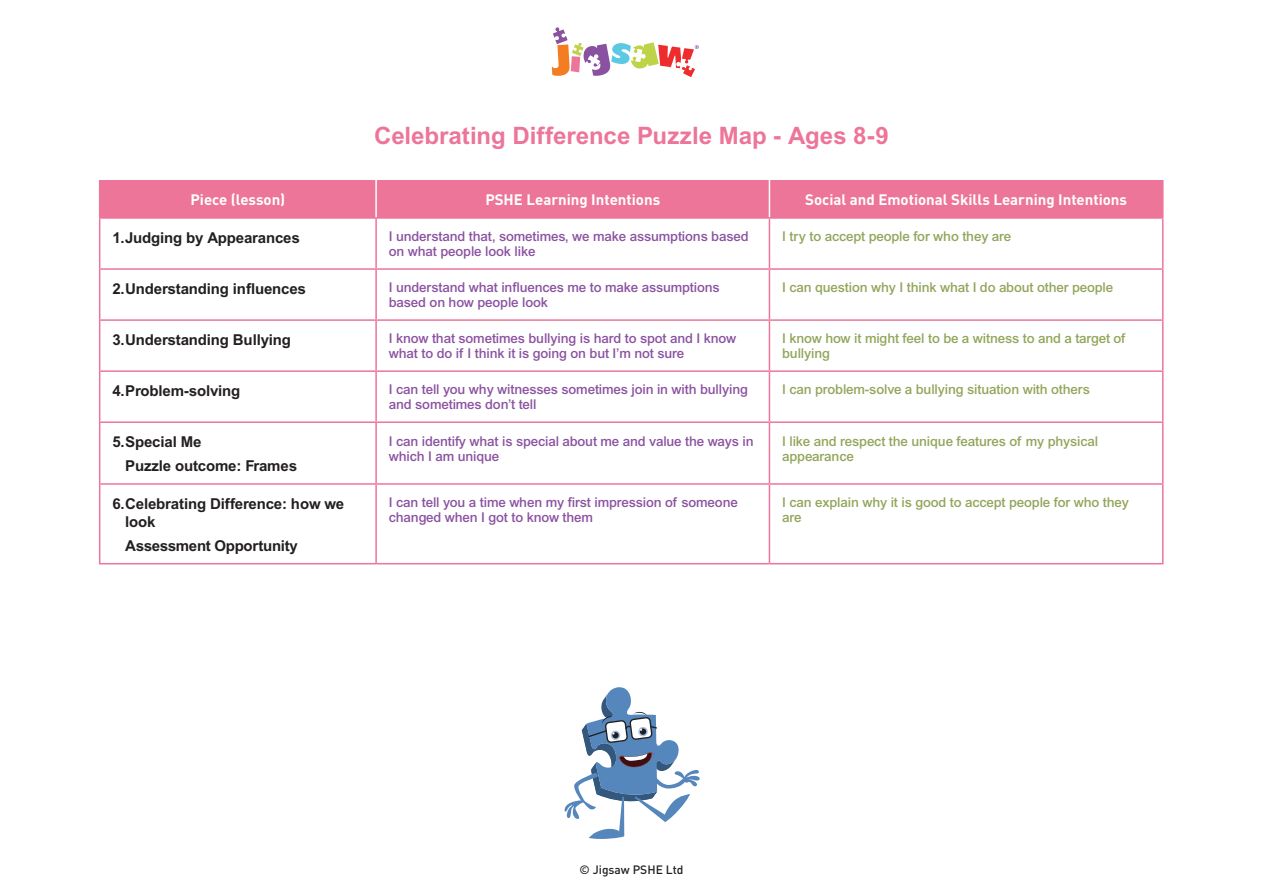
<style>
.page{position:relative;width:1263px;height:893px;background:#fff}
.page>*{position:absolute;margin:0;border:0;box-sizing:border-box;transform-origin:0 0}
.t1{font:700 24px "Arial";color:#ed759a}
.t2{font:700 15px/18px "Arial";letter-spacing:-.01em;color:#231f20}
.t3{font:700 15px "DIN";color:#fff}
.t4{font:500 13.5px/15px "Arial";letter-spacing:-.01em;color:#8a52a0}
.t5{font:500 13.5px/15px "Arial";letter-spacing:-.01em;color:#92a55b}
.t6{font:500 12px "DIN";color:#231f20}
</style>
<div class="page">
<svg style="left:552px;top:27px;width:147px;height:50px"></svg>
<div style="left:100px;top:180px;width:1062px;height:37px;background:#ed759a"></div>
<hr style="left:99px;top:180px;width:1px;height:37px;background:#ed759a">
<hr style="left:375px;top:180px;width:2px;height:37px;background:#fff">
<hr style="left:769px;top:180px;width:1px;height:37px;background:#fff">
<hr style="left:1162px;top:180px;width:1px;height:37px;background:#ed759a">
<hr style="left:99px;top:217px;width:277px;height:2px;background:#ed759a">
<hr style="left:99px;top:219px;width:1px;height:49px;background:#ed759a">
<hr style="left:376px;top:217px;width:393px;height:2px;background:#ed759a">
<hr style="left:375px;top:219px;width:2px;height:49px;background:#ed759a">
<hr style="left:769px;top:217px;width:394px;height:2px;background:#ed759a">
<hr style="left:769px;top:219px;width:1px;height:49px;background:#ed759a">
<hr style="left:1162px;top:219px;width:1px;height:49px;background:#ed759a">
<hr style="left:99px;top:268px;width:277px;height:2px;background:#ed759a">
<hr style="left:99px;top:270px;width:1px;height:49px;background:#ed759a">
<hr style="left:376px;top:268px;width:393px;height:2px;background:#ed759a">
<hr style="left:375px;top:270px;width:2px;height:49px;background:#ed759a">
<hr style="left:769px;top:268px;width:394px;height:2px;background:#ed759a">
<hr style="left:769px;top:270px;width:1px;height:49px;background:#ed759a">
<hr style="left:1162px;top:270px;width:1px;height:49px;background:#ed759a">
<hr style="left:99px;top:319px;width:277px;height:2px;background:#ed759a">
<hr style="left:99px;top:321px;width:1px;height:49px;background:#ed759a">
<hr style="left:376px;top:319px;width:393px;height:2px;background:#ed759a">
<hr style="left:375px;top:321px;width:2px;height:49px;background:#ed759a">
<hr style="left:769px;top:319px;width:394px;height:2px;background:#ed759a">
<hr style="left:769px;top:321px;width:1px;height:49px;background:#ed759a">
<hr style="left:1162px;top:321px;width:1px;height:49px;background:#ed759a">
<hr style="left:99px;top:370px;width:277px;height:2px;background:#ed759a">
<hr style="left:99px;top:372px;width:1px;height:49px;background:#ed759a">
<hr style="left:376px;top:370px;width:393px;height:2px;background:#ed759a">
<hr style="left:375px;top:372px;width:2px;height:49px;background:#ed759a">
<hr style="left:769px;top:370px;width:394px;height:2px;background:#ed759a">
<hr style="left:769px;top:372px;width:1px;height:49px;background:#ed759a">
<hr style="left:1162px;top:372px;width:1px;height:49px;background:#ed759a">
<hr style="left:99px;top:421px;width:277px;height:2px;background:#ed759a">
<hr style="left:99px;top:423px;width:1px;height:60px;background:#ed759a">
<hr style="left:376px;top:421px;width:393px;height:2px;background:#ed759a">
<hr style="left:375px;top:423px;width:2px;height:60px;background:#ed759a">
<hr style="left:769px;top:421px;width:394px;height:2px;background:#ed759a">
<hr style="left:769px;top:423px;width:1px;height:60px;background:#ed759a">
<hr style="left:1162px;top:423px;width:1px;height:60px;background:#ed759a">
<hr style="left:99px;top:483px;width:277px;height:2px;background:#ed759a">
<hr style="left:99px;top:485px;width:1px;height:78px;background:#ed759a">
<hr style="left:376px;top:483px;width:393px;height:2px;background:#ed759a">
<hr style="left:375px;top:485px;width:2px;height:78px;background:#ed759a">
<hr style="left:769px;top:483px;width:394px;height:2px;background:#ed759a">
<hr style="left:769px;top:485px;width:1px;height:78px;background:#ed759a">
<hr style="left:1162px;top:485px;width:1px;height:78px;background:#ed759a">
<hr style="left:99px;top:563px;width:277px;height:1px;background:#ed759a">
<hr style="left:376px;top:563px;width:393px;height:1px;background:#ed759a">
<hr style="left:769px;top:563px;width:394px;height:1px;background:#ed759a">
<svg style="left:564px;top:687px;width:136px;height:152px"></svg>
<p class="t1" style="left:374px;top:122px;width:516px">Celebrating Difference Puzzle Map - Ages 8-9</p>
<p class="t3" style="left:190px;top:190px;width:96px">Piece (lesson)</p>
<p class="t3" style="left:485px;top:190px;width:176px">PSHE Learning Intentions</p>
<p class="t3" style="left:805px;top:190px;width:323px">Social and Emotional Skills Learning Intentions</p>
<p class="t2" style="left:112px;top:228px;width:189px">1.Judging by Appearances</p>
<p class="t4" style="left:389px;top:229px;width:361px">I understand that, sometimes, we make assumptions based on what people look like</p>
<p class="t5" style="left:782px;top:229px;width:231px">I try to accept people for who they are</p>
<p class="t2" style="left:112px;top:279px;width:195px">2.Understanding influences</p>
<p class="t4" style="left:389px;top:280px;width:332px">I understand what influences me to make assumptions based on how people look</p>
<p class="t5" style="left:782px;top:280px;width:332px">I can question why I think what I do about other people</p>
<p class="t2" style="left:112px;top:330px;width:180px">3.Understanding Bullying</p>
<p class="t4" style="left:389px;top:331px;width:349px">I know that sometimes bullying is hard to spot and I know what to do if I think it is going on but I’m not sure</p>
<p class="t5" style="left:782px;top:331px;width:345px">I know how it might feel to be a witness to and a target of bullying</p>
<p class="t2" style="left:112px;top:381px;width:130px">4.Problem-solving</p>
<p class="t4" style="left:389px;top:382px;width:361px">I can tell you why witnesses sometimes join in with bullying and sometimes don’t tell</p>
<p class="t5" style="left:782px;top:382px;width:309px">I can problem-solve a bullying situation with others</p>
<p class="t2" style="left:112px;top:432px;width:90px">5.Special Me</p>
<p class="t2" style="left:125px;top:457px;width:173px">Puzzle outcome: Frames</p>
<p class="t4" style="left:389px;top:433px;width:366px">I can identify what is special about me and value the ways in which I am unique</p>
<p class="t5" style="left:782px;top:433px;width:318px">I like and respect the unique features of my physical appearance</p>
<p class="t2" style="left:125px;top:494px;width:220px;text-indent:-13px">6.Celebrating Difference: how we look</p>
<p class="t2" style="left:125px;top:536px;width:174px">Assessment Opportunity</p>
<p class="t4" style="left:389px;top:495px;width:350px">I can tell you a time when my first impression of someone changed when I got to know them</p>
<p class="t5" style="left:782px;top:495px;width:348px">I can explain why it is good to accept people for who they are</p>
<p class="t6" style="left:579px;top:862px;width:105px">© Jigsaw PSHE Ltd</p>
</div>
